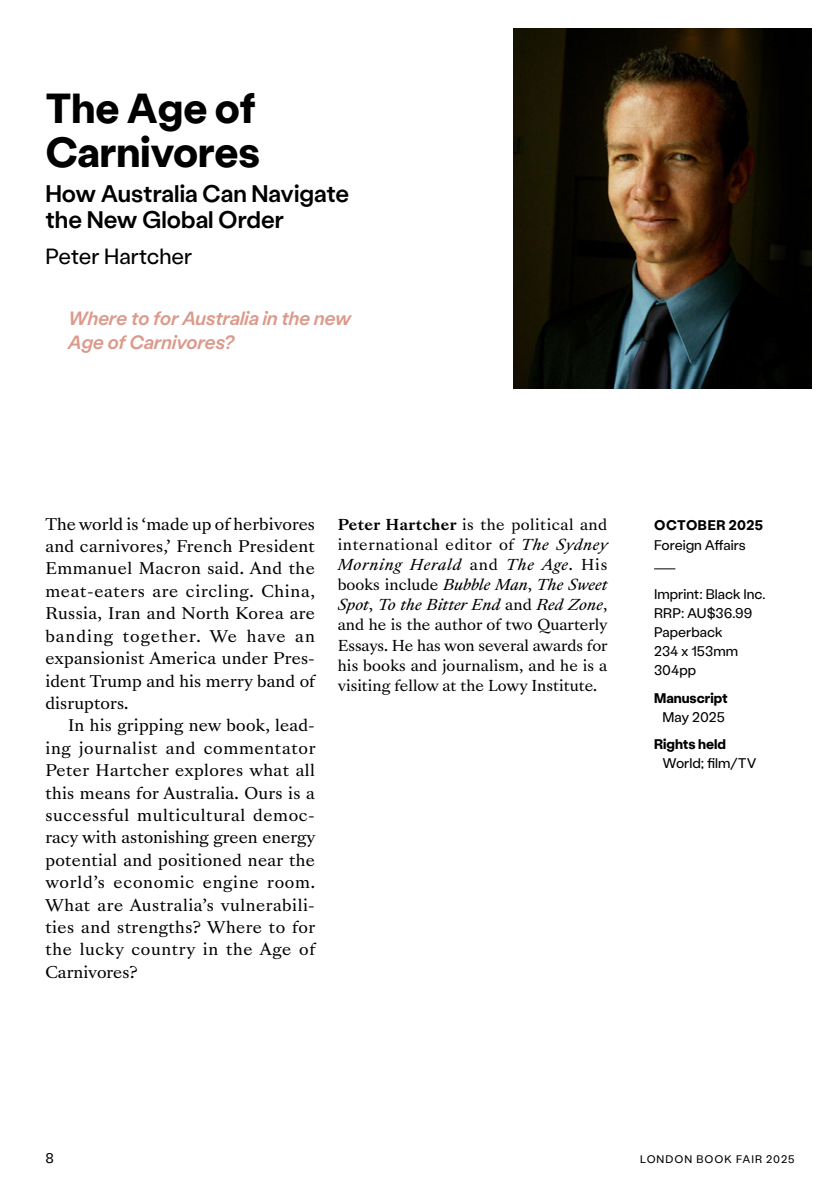
<style>
.page{position:relative;width:840px;height:1191px;background:#fff}
.page>*{position:absolute;margin:0;border:0;box-sizing:border-box;transform-origin:0 0}
.t1{font:700 42px/44px "Black Inc Stabil Grotesk 70";color:#000}
.t2{font:500 24px/26px "Black Inc Stabil Grotesk 60";color:#000}
.t3{font:22px "Black Inc Stabil Grotesk 50";color:#000}
.t4{font:italic 500 19.2px/24px "Black Inc Stabil Grotesk 65";letter-spacing:.01em;color:#dc9a8b}
.t5{font:15.6px/22.4px "Sang Bleu Versailles";letter-spacing:.015em;color:#000;text-align:justify}
.t6{font:14.6px/20.2px "Sang Bleu Versailles";color:#000;text-align:justify}
.t7{font:14px/19px "Black Inc Stabil Grotesk 50";color:#000}
.t8{font:700 14px "Black Inc Stabil Grotesk 70";color:#000}
.t9{font:700 14px "Black Inc Stabil Grotesk 70";letter-spacing:.03em;color:#000}
.t10{font:11px "Black Inc Stabil Grotesk 50";letter-spacing:.09em;color:#000}
.s1{font-weight:700}
.s2{font-style:italic}
</style>
<div class="page">
<svg style="left:654px;top:568px;width:21px;height:1px"></svg>
<img style="left:513px;top:28px;width:298px;height:360px">
<h1 class="t1" style="left:45px;top:84px;width:216px">The Age of<br>Carnivores</h1>
<h2 class="t2" style="left:45px;top:179px;width:305px">How Australia Can Navigate the New Global Order</h2>
<h3 class="t3" style="left:45px;top:241px;width:148px">Peter Hartcher</h3>
<p class="t4" style="left:68px;top:305px;width:284px">Where to for Australia in the new<br>Age of Carnivores?</p>
<p class="t5" style="left:45px;top:513px;width:271px">The world is ‘made up of herbivores and carnivores,’ French President Emmanuel Macron said. And the meat-eaters are circling. China, Russia, Iran and North Korea are banding together. We have an expansionist America under Pres&shy;ident Trump and his merry band of disruptors.</p>
<p class="t5" style="left:45px;top:715px;width:271px;text-indent:23px">In his gripping new book, lead&shy;ing journalist and commentator Peter Hartcher explores what all this means for Australia. Ours is a successful multicultural democ&shy;racy with astonishing green energy potential and positioned near the world’s economic engine room.<br>What are Australia’s vulnerabili&shy;ties and strengths? Where to for the lucky country in the Age of Carnivores?</p>
<p class="t6" style="left:337px;top:514px;width:271px"><span class="s1">Peter Hartcher</span> is the political and international editor of <span class="s2">The Sydney Morning Herald</span> and <span class="s2">The Age</span>. His books include <span class="s2">Bubble Man</span>, <span class="s2">The Sweet Spot</span>, <span class="s2">To the Bitter End</span> and <span class="s2">Red Zone</span>, and he is the author of two Quarterly Essays. He has won several awards for his books and journalism, and he is a visiting fellow at the Lowy Institute.</p>
<p class="t9" style="left:653px;top:515px;width:110px">OCTOBER 2025</p>
<p class="t7" style="left:653px;top:534px;width:93px">Foreign Affairs</p>
<p class="t7" style="left:653px;top:584px;width:113px">Imprint: Black Inc.<br>RRP: AU$36.99<br>Paperback<br>234 x 153mm<br>304pp</p>
<p class="t8" style="left:653px;top:688px;width:75px">Manuscript</p>
<p class="t7" style="left:662px;top:706px;width:64px">May 2025</p>
<p class="t8" style="left:653px;top:734px;width:73px">Rights held</p>
<p class="t7" style="left:662px;top:753px;width:95px">World; film/TV</p>
<p class="t7" style="left:45px;top:1147px;width:10px">8</p>
<p class="t10" style="left:639px;top:1151px;width:156px">LONDON BOOK FAIR 2025</p>
</div>
